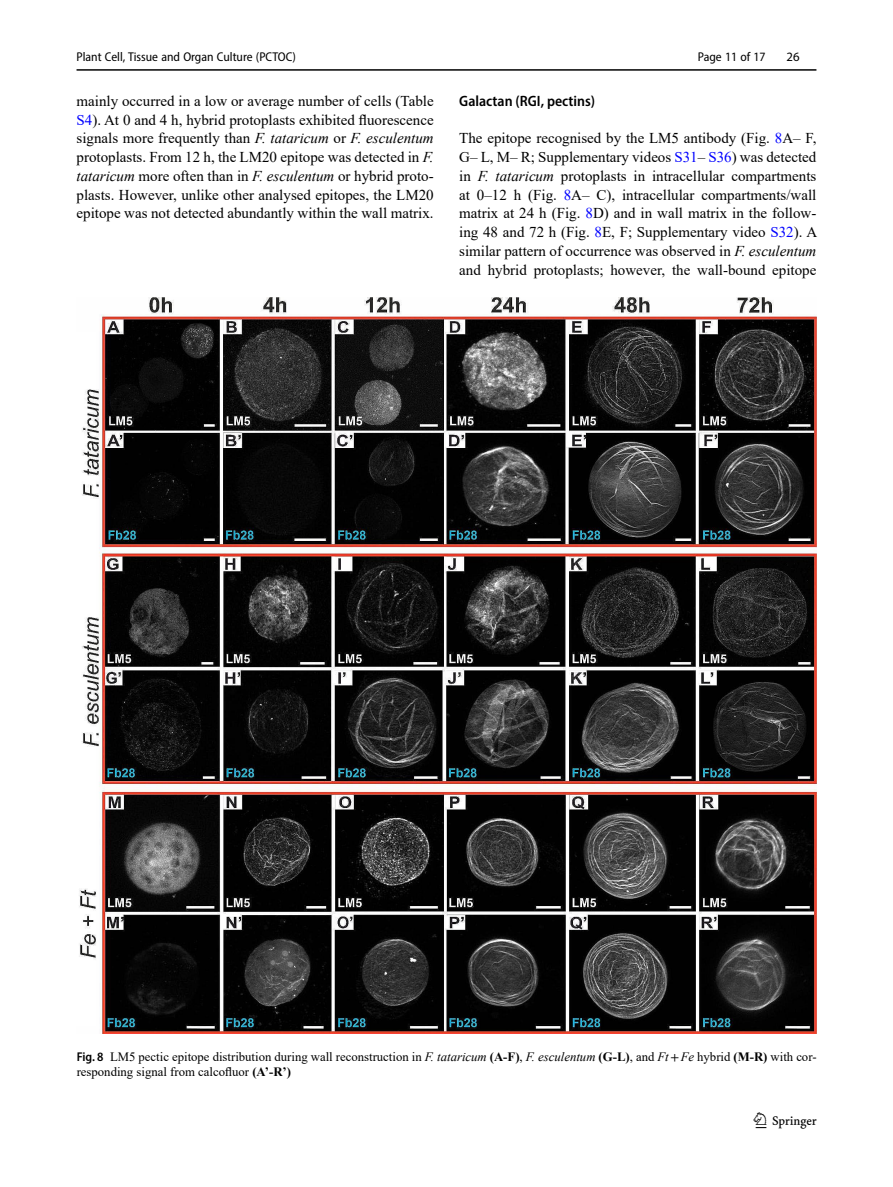
<style>
.page{position:relative;width:893px;height:1187px;background:#fff}
.page>*{position:absolute;margin:0;border:0;box-sizing:border-box;transform-origin:0 0}
.t1{font:22.5px "Springnew";color:#000}
.Body_Text{font:15px/18.8px "Times New Roman";color:#000;text-align:justify}
.Body_Text_Indent{font:15px/18.8px "Times New Roman";color:#000;text-align:justify}
.Head_3{font:600 semi-condensed 15px "Myriad Pro";color:#000}
.Figure_Caption{font:12.75px/15px "Times New Roman";color:#000}
.t2{font:semi-condensed 12.75px "Myriad Pro";color:#000}
.t3{font:12.75px "Myriad Pro";color:#000}
.s1{color:#00f}
.s2{font-style:italic}
.s3{font-family:"Myriad Pro";font-weight:600;font-stretch:semi-condensed}
.s4{font-weight:700}
.s5{font-family:"STIX"}
</style>
<div class="page">
<hr style="left:77px;top:69px;width:739px;height:2px;background:#000">
<img style="left:79px;top:297px;width:738px;height:736px">
<p class="t2" style="left:77px;top:49px;width:221px">Plant Cell, Tissue and Organ Culture (PCTOC)</p>
<p class="Body_Text_Indent" style="left:77px;top:91px;width:359px">mainly occurred in a low or average number of cells (Table <span class="s1">S4</span>). At 0 and 4 h, hybrid protoplasts exhibited fluorescence signals more frequently than <span class="s2">F. tataricum</span> or <span class="s2">F. esculentum </span>protoplasts. From 12 h, the LM20 epitope was detected in <span class="s2">F. tataricum</span> more often than in <span class="s2">F. esculentum</span> or hybrid proto&shy;plasts. However, unlike other analysed epitopes, the LM20 epitope was not detected abundantly within the wall matrix.</p>
<p class="t2" style="left:698px;top:49px;width:69px">Page 11 of 17</p>
<p class="t3" style="left:786px;top:48px;width:15px">26</p>
<p class="Head_3" style="left:459px;top:91px;width:137px">Galactan (RGI, pectins)</p>
<p class="Body_Text" style="left:459px;top:128px;width:359px">The epitope recognised by the LM5 antibody (Fig. <span class="s1">8</span>A– F, G– L, M– R; Supplementary videos <span class="s1">S31</span>– <span class="s1">S36</span>) was detected in <span class="s2">F. tataricum</span> protoplasts in intracellular compartments at 0–12 h (Fig. <span class="s1">8</span>A– C), intracellular compartments/wall matrix at 24 h (Fig. <span class="s1">8</span>D) and in wall matrix in the follow&shy;ing 48 and 72 h (Fig. <span class="s1">8</span>E, F; Supplementary video <span class="s1">S32</span>). A similar pattern of occurrence was observed in <span class="s2">F. esculentum </span>and hybrid protoplasts; however, the wall-bound epitope</p>
<p class="Figure_Caption" style="left:77px;top:1049px;width:741px"><span class="s3">Fig. 8</span> LM5 pectic epitope distribution during wall reconstruction in <span class="s2">F. tataricum</span> <span class="s4">(A-F)</span>, <span class="s2">F. esculentum</span> <span class="s4">(G-L)</span>, and <span class="s2">Ft</span><span class="s5">+</span><span class="s2">Fe</span> hybrid <span class="s4">(M-R)</span> with cor&shy;responding signal from calcofluor <span class="s4">(A’-R’)</span></p>
<h1 class="t1" style="left:756px;top:1107px;width:63px">1 3</h1>
</div>
